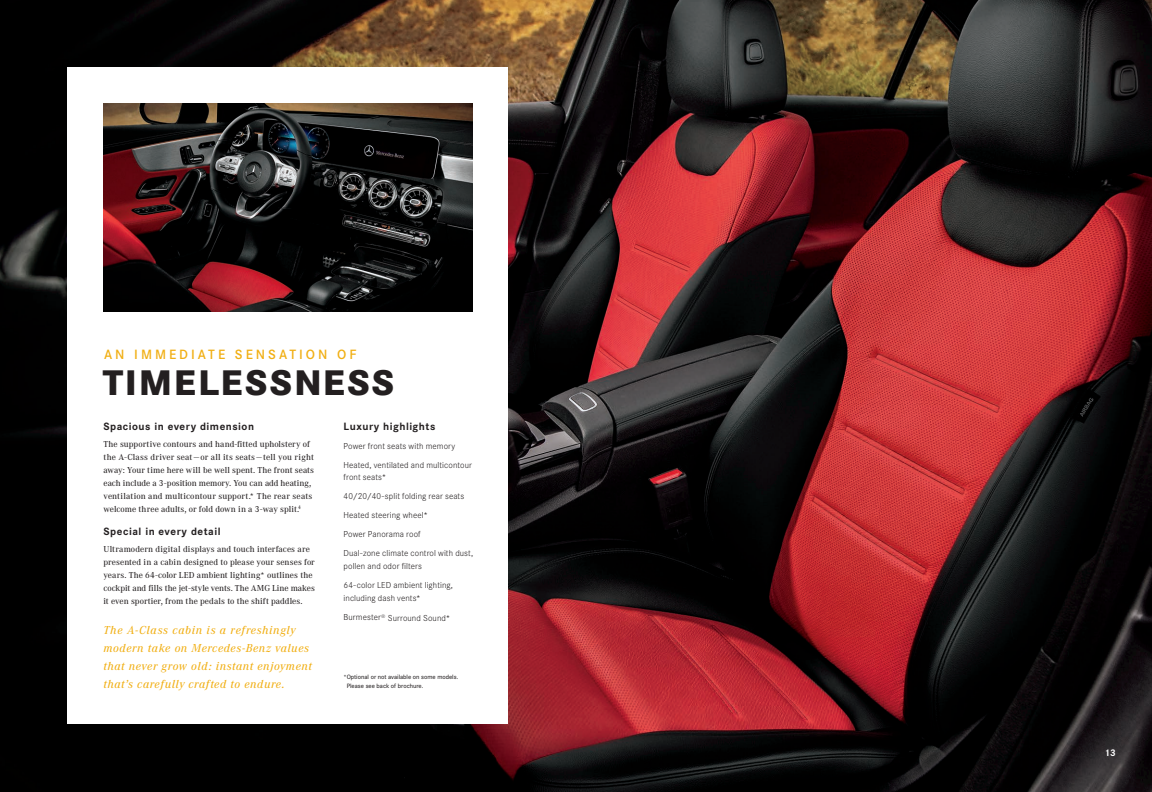
<style>
.page{position:relative;width:1152px;height:792px;background:#fff}
.page>*{position:absolute;margin:0;border:0;box-sizing:border-box;transform-origin:0 0}
.SECTION_TITLE_LG{font:800 37px "Corporate S";letter-spacing:.05em;color:#231f20}
.SECTION_TITLE_SM{font:600 14px "Corporate S";letter-spacing:.21em;color:#f1af14}
.Color_quote{font:italic 500 12px/18px "Corporate A";letter-spacing:.05em;color:#f1af14}
.Feature_subhead{font:700 11px "Corporate S";letter-spacing:.045em;color:#231f20}
.Folio_KO{font:700 10px "Corporate S";color:#fff}
.Feature_caption{font:500 9px/13px "Corporate A";letter-spacing:.01em;color:#231f20}
.Highlights_item{font:300 9px/13px "Corporate S";letter-spacing:.01em;color:#231f20}
.Cutline_black{font:500 6.5px/9px "Corporate S";color:#231f20}
</style>
<div class="page">
<img style="left:0;top:0;width:1152px;height:792px">
<div style="left:68px;top:68px;width:440px;height:656px;background:#fff"></div>
<img style="left:104px;top:104px;width:368px;height:208px">
<p class="SECTION_TITLE_SM" style="left:104px;top:346px;width:254px">AN IMMEDIATE SENSATION OF</p>
<p class="SECTION_TITLE_LG" style="left:103px;top:361px;width:293px">TIMELESSNESS</p>
<p class="Feature_subhead" style="left:104px;top:420px;width:152px">Spacious in every dimension</p>
<p class="Feature_caption" style="left:104px;top:438px;width:212px">The supportive contours and hand-fitted upholstery of the A‑Class driver seat—or all its seats—tell you right away: Your time here will be well spent. The front seats each include a 3‑position memory. You can add heating, ventilation and multicontour support.* The rear seats welcome three adults, or fold down in a 3‑way split.<sup>4</sup></p>
<p class="Feature_subhead" style="left:104px;top:525px;width:119px">Special in every detail</p>
<p class="Feature_caption" style="left:103px;top:543px;width:213px">Ultramodern digital displays and touch interfaces are presented in a cabin designed to please your senses for years. The 64‑color LED ambient lighting* outlines the cockpit and fills the jet-style vents. The AMG Line makes it even sportier, from the pedals to the shift paddles.</p>
<p class="Color_quote" style="left:104px;top:622px;width:210px">The A-Class cabin is a refreshingly modern take on Mercedes-Benz values that never grow old: instant enjoyment that’s carefully crafted to endure.</p>
<p class="Feature_subhead" style="left:344px;top:420px;width:93px">Luxury highlights</p>
<p class="Highlights_item" style="left:344px;top:439px;width:113px">Power front seats with memory</p>
<p class="Highlights_item" style="left:344px;top:458px;width:130px">Heated, ventilated and multicontour front seats*</p>
<p class="Highlights_item" style="left:344px;top:490px;width:122px">40/20/40-split folding rear seats</p>
<p class="Highlights_item" style="left:344px;top:509px;width:86px">Heated steering wheel*</p>
<p class="Highlights_item" style="left:344px;top:528px;width:79px">Power Panorama roof</p>
<p class="Highlights_item" style="left:344px;top:547px;width:131px">Dual-zone climate control with dust, pollen and odor filters</p>
<p class="Highlights_item" style="left:344px;top:579px;width:111px">64-color LED ambient lighting, including dash vents*</p>
<p class="Highlights_item" style="left:344px;top:611px;width:108px">Burmester<sup>®</sup> Surround Sound*</p>
<p class="Cutline_black" style="left:347px;top:673px;width:113px;text-indent:-3px">*Optional or not available on some models.<br>Please see back of brochure.</p>
<p class="Folio_KO" style="left:1104px;top:747px;width:13px">13</p>
</div>
